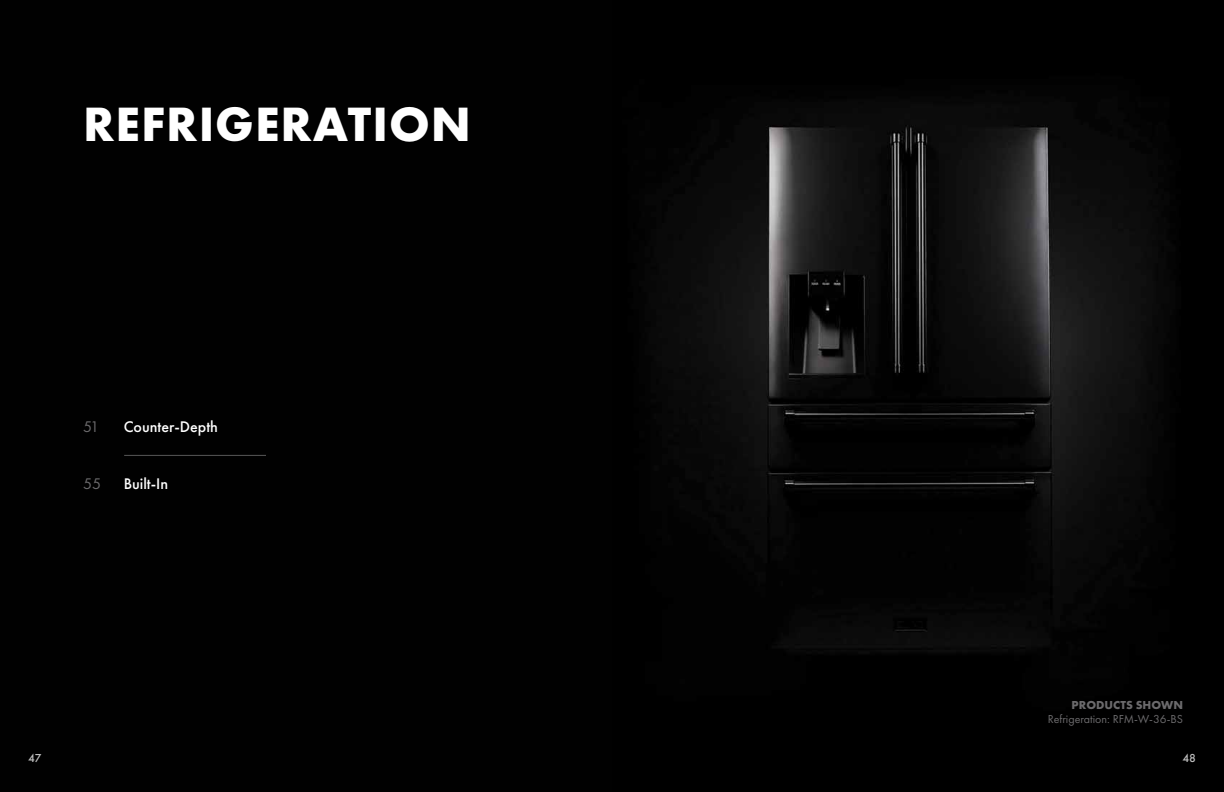
<style>
.page{position:relative;width:1224px;height:792px;background:#fff}
.page>*{position:absolute;margin:0;border:0;box-sizing:border-box;transform-origin:0 0}
.t1{font:700 50px "Futura PT";letter-spacing:.02em;color:#fff}
.t2{font:500 16px "Futura PT";color:#fff}
.t3{font:16px "Futura PT";color:#6b6a6c}
.t4{font:12px "Futura PT";color:#6b6a6c}
.t5{font:700 12px "Futura PT";color:#6b6a6c}
.t6{font:500 12px "Futura PT";color:#fff}
</style>
<div class="page">
<img style="left:0;top:0;width:1224px;height:792px">
<hr style="left:124px;top:455px;width:142px;height:1px;background:#fff">
<h1 class="t1" style="left:83px;top:92px;width:389px">REFRIGERATION</h1>
<h2 class="t3" style="left:83px;top:417px;width:17px">51</h2>
<h2 class="t2" style="left:124px;top:417px;width:96px">Counter-Depth</h2>
<h2 class="t3" style="left:83px;top:474px;width:20px">55</h2>
<h2 class="t2" style="left:124px;top:474px;width:46px">Built-In</h2>
<p class="t5" style="left:1072px;top:697px;width:113px">PRODUCTS SHOWN</p>
<p class="t4" style="left:1048px;top:712px;width:137px">Refrigeration: RFM-W-36-BS</p>
<p class="t6" style="left:28px;top:751px;width:15px">47</p>
<p class="t6" style="left:1182px;top:751px;width:15px">48</p>
</div>
